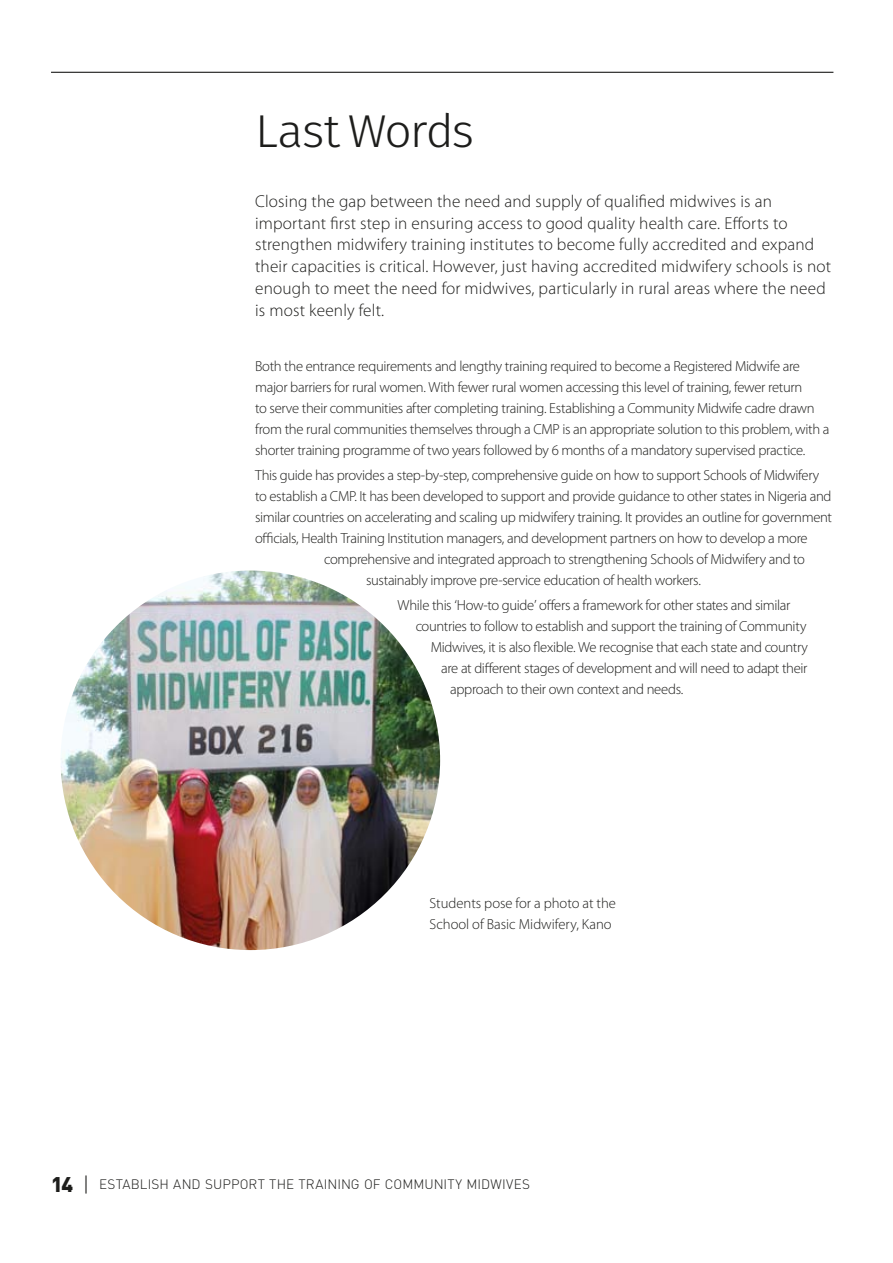
<style>
.page{position:relative;width:893px;height:1263px;background:#fff}
.page>*{position:absolute;margin:0;border:0;box-sizing:border-box;transform-origin:0 0}
.t1{font:300 46.05px "Fira Sans";letter-spacing:-.04em;color:#1d1d1b;scale:1.04 1}
.t2{font:300 17.25px/21.8px "Myriad Pro";letter-spacing:.01em;color:#1d1d1b}
.t3{font:300 14.7px/21px "Myriad Pro";letter-spacing:-.025em;color:#1d1d1b}
.t4{font:300 14.7px/21px "Myriad Pro";color:#1d1d1b}
.t5{font:300 13.5px "DIN Pro";letter-spacing:.005em;color:#1d1d1b}
.s1{font-weight:900;font-size:21px}
.s2{font-size:21px}
.s3{color:#fff}
</style>
<div class="page">
<hr style="left:51px;top:72px;width:782px;height:1px;background:#1d1d1b">
<img style="left:61px;top:570px;width:379px;height:380px;border-radius:190px">
<h1 class="t1" style="left:255px;top:98px;width:212px">Last Words</h1>
<p class="t2" style="left:255px;top:190px;width:578px">Closing the gap between the need and supply of qualified midwives is an important first step in ensuring access to good quality health care. Efforts to strengthen midwifery training institutes to become fully accredited and expand their capacities is critical. However, just having accredited midwifery schools is not enough to meet the need for midwives, particularly in rural areas where the need is most keenly felt.</p>
<p class="t3" style="left:255px;top:355px;width:576px">Both the entrance requirements and lengthy training required to become a Registered Midwife are major barriers for rural women. With fewer rural women accessing this level of training, fewer return<br>to serve their communities after completing training. Establishing a Community Midwife cadre drawn from the rural communities themselves through a CMP is an appropriate solution to this problem, with a shorter training programme of two years followed by 6 months of a mandatory supervised practice.</p>
<p class="t3" style="left:255px;top:464px;width:566px">This guide has provides a step-by-step, comprehensive guide on how to support Schools of Midwifery</p>
<p class="t3" style="left:255px;top:485px;width:578px">to establish a CMP. It has been developed to support and provide guidance to other states in Nigeria and</p>
<p class="t3" style="left:255px;top:506px;width:578px">similar countries on accelerating and scaling up midwifery training. It provides an outline for government</p>
<p class="t3" style="left:255px;top:527px;width:554px">officials, Health Training Institution managers, and development partners on how to develop a more</p>
<p class="t3" style="left:324px;top:548px;width:482px">comprehensive and integrated approach to strengthening Schools of Midwifery and to</p>
<p class="t3" style="left:366px;top:569px;width:336px">sustainably improve pre-service education of health workers.</p>
<p class="t3" style="left:398px;top:595px;width:394px">While this ‘How-to guide’ offers a framework for other states and similar</p>
<p class="t3" style="left:416px;top:616px;width:392px">countries to follow to establish and support the training of Community</p>
<p class="t3" style="left:431px;top:637px;width:379px">Midwives, it is also flexible. We recognise that each state and country</p>
<p class="t3" style="left:441px;top:658px;width:368px">are at different stages of development and will need to adapt their</p>
<p class="t3" style="left:450px;top:679px;width:235px">approach to their own context and needs.</p>
<p class="t4" style="left:429px;top:892px;width:188px">Students pose for a photo at the<br>School of Basic Midwifery, Kano</p>
<p class="t5" style="left:51px;top:1175px;width:614px"><span class="s1">14</span> <span class="s2">|</span> ESTABLISH AND SUPPORT THE TRAINING OF COMMUNITY MIDWIVES <span class="s3">TO BECOME HEALTH</span></p>
</div>
